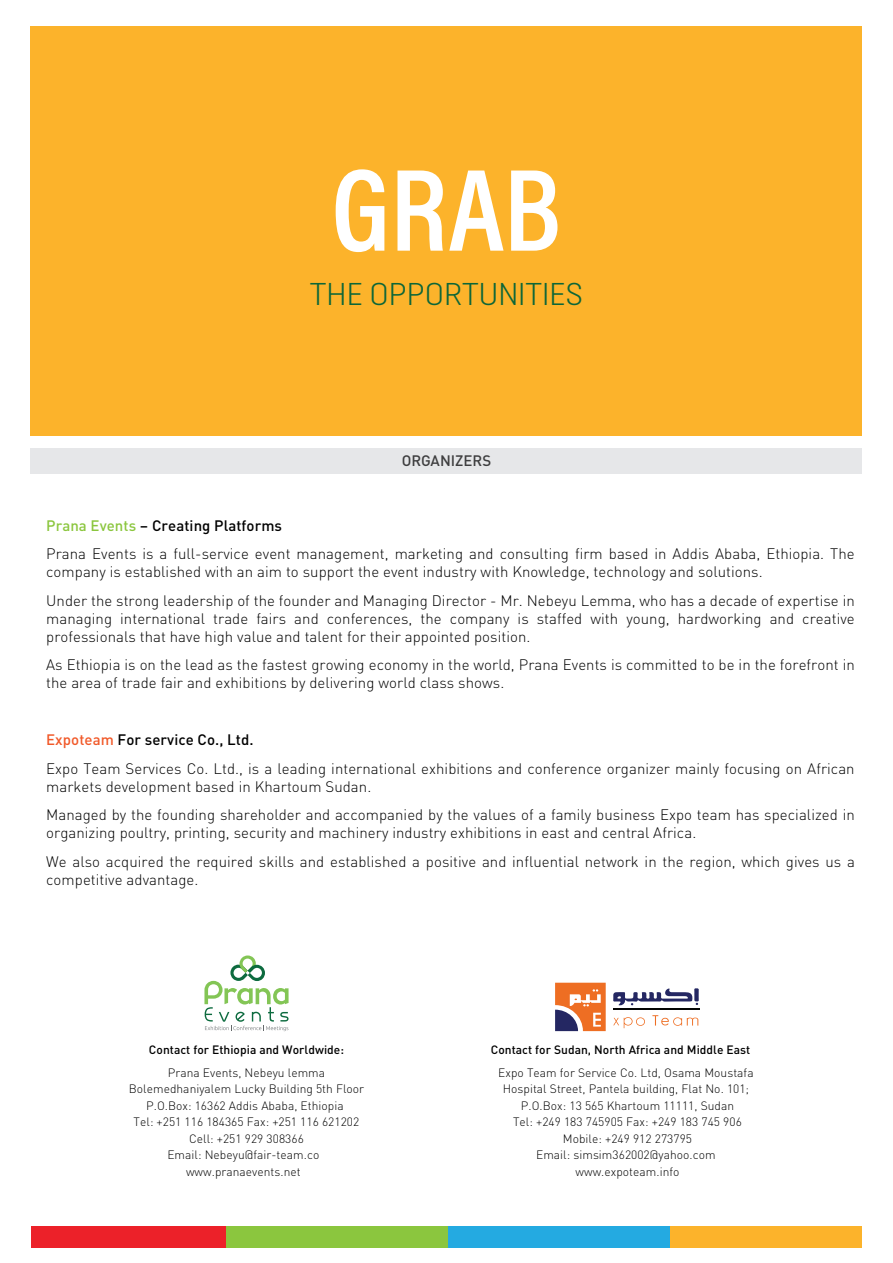
<style>
.page{position:relative;width:893px;height:1263px;background:#fff}
.page>*{position:absolute;margin:0;border:0;box-sizing:border-box;transform-origin:0 0}
.t1{font:300 31.5px "Opinion Pro";color:#0c6638}
.t2{font:300 15px/28.5px "DIN Pro";letter-spacing:.005em;color:#000}
.t3{font:500 15px "DIN Pro";color:#3e3e3f}
.t4{font:300 12px/16.5px "DIN Pro";letter-spacing:.005em;color:#000;text-align:center}
.t5{font:500 12px "DIN Pro";letter-spacing:.005em;color:#000}
.s1{font-weight:500;color:#8bc63e}
.s2{font-weight:500}
.s3{font-weight:500;color:#f15929}
</style>
<div class="page">
<div style="left:31px;top:26px;width:831px;height:409px;background:#fcb32b"></div>
<div style="left:31px;top:449px;width:831px;height:25px;background:#e6e7e9"></div>
<div style="left:31px;top:1226px;width:196px;height:21px;background:#ec2129"></div>
<div style="left:227px;top:1226px;width:222px;height:21px;background:#8bc63e"></div>
<div style="left:449px;top:1226px;width:222px;height:21px;background:#24aae1"></div>
<div style="left:671px;top:1226px;width:191px;height:21px;background:#fcb32b"></div>
<svg style="left:613px;top:988px;width:86px;height:18px"></svg>
<hr style="left:613px;top:1008px;width:87px;height:1px;background:#040504">
<svg style="left:555px;top:983px;width:51px;height:48px"></svg>
<svg style="left:613px;top:1017px;width:32px;height:11px"></svg>
<svg style="left:652px;top:1015px;width:46px;height:11px"></svg>
<svg style="left:204px;top:955px;width:85px;height:76px"></svg>
<h1 class="t1" style="left:310px;top:276px;width:275px">THE OPPORTUNITIES</h1>
<p class="t3" style="left:402px;top:449px;width:91px">ORGANIZERS</p>
<p class="t2" style="left:46px;top:510px;width:810px"><span class="s1">Prana Events</span> <span class="s2">– Creating Platforms<br></span>Prana Events is a full-service event management, marketing and consulting firm based in Addis Ababa, Ethiopia. The</p>
<p class="t2" style="left:46px;top:556px;width:810px">company is established with an aim to support the event industry with Knowledge, technology and solutions.<br>Under the strong leadership of the founder and Managing Director - Mr. Nebeyu Lemma, who has a decade of expertise in</p>
<p class="t2" style="left:46px;top:608px;width:810px;line-height:18px">managing international trade fairs and conferences, the company is staffed with young, hardworking and creative professionals that have high value and talent for their appointed position.</p>
<p class="t2" style="left:46px;top:655px;width:810px;line-height:18px">As Ethiopia is on the lead as the fastest growing economy in the world, Prana Events is committed to be in the forefront in the area of trade fair and exhibitions by delivering world class shows.</p>
<p class="t2" style="left:46px;top:724px;width:810px"><span class="s3">Expoteam</span> <span class="s2">For service Co., Ltd.<br></span>Expo Team Services Co. Ltd., is a leading international exhibitions and conference organizer mainly focusing on African</p>
<p class="t2" style="left:46px;top:771px;width:810px">markets development based in Khartoum Sudan.<br>Managed by the founding shareholder and accompanied by the values of a family business Expo team has specialized in</p>
<p class="t2" style="left:46px;top:817px;width:810px">organizing poultry, printing, security and machinery industry exhibitions in east and central Africa.<br>We also acquired the required skills and established a positive and influential network in the region, which gives us a</p>
<p class="t2" style="left:46px;top:864px;width:154px">competitive advantage.</p>
<p class="t5" style="left:149px;top:1041px;width:197px">Contact for Ethiopia and Worldwide:</p>
<p class="t4" style="left:129px;top:1063px;width:237px">Prana Events, Nebeyu lemma<br>Bolemedhaniyalem Lucky Building 5th Floor<br>P.O.Box: 16362 Addis Ababa, Ethiopia<br>Tel: +251 116 184365 Fax: +251 116 621202<br>Cell: +251 929 308366<br>Email: Nebeyu@fair-team.co www.pranaevents.net</p>
<p class="t5" style="left:491px;top:1041px;width:261px">Contact for Sudan, North Africa and Middle East</p>
<p class="t4" style="left:498px;top:1063px;width:257px">Expo Team for Service Co. Ltd, Osama Moustafa Hospital Street, Pantela building, Flat No. 101; P.O.Box: 13 565 Khartoum 11111, Sudan<br>Tel: +249 183 745905 Fax: +249 183 745 906<br>Mobile: +249 912 273795<br>Email: simsim362002@yahoo.com www.expoteam.info</p>
</div>
